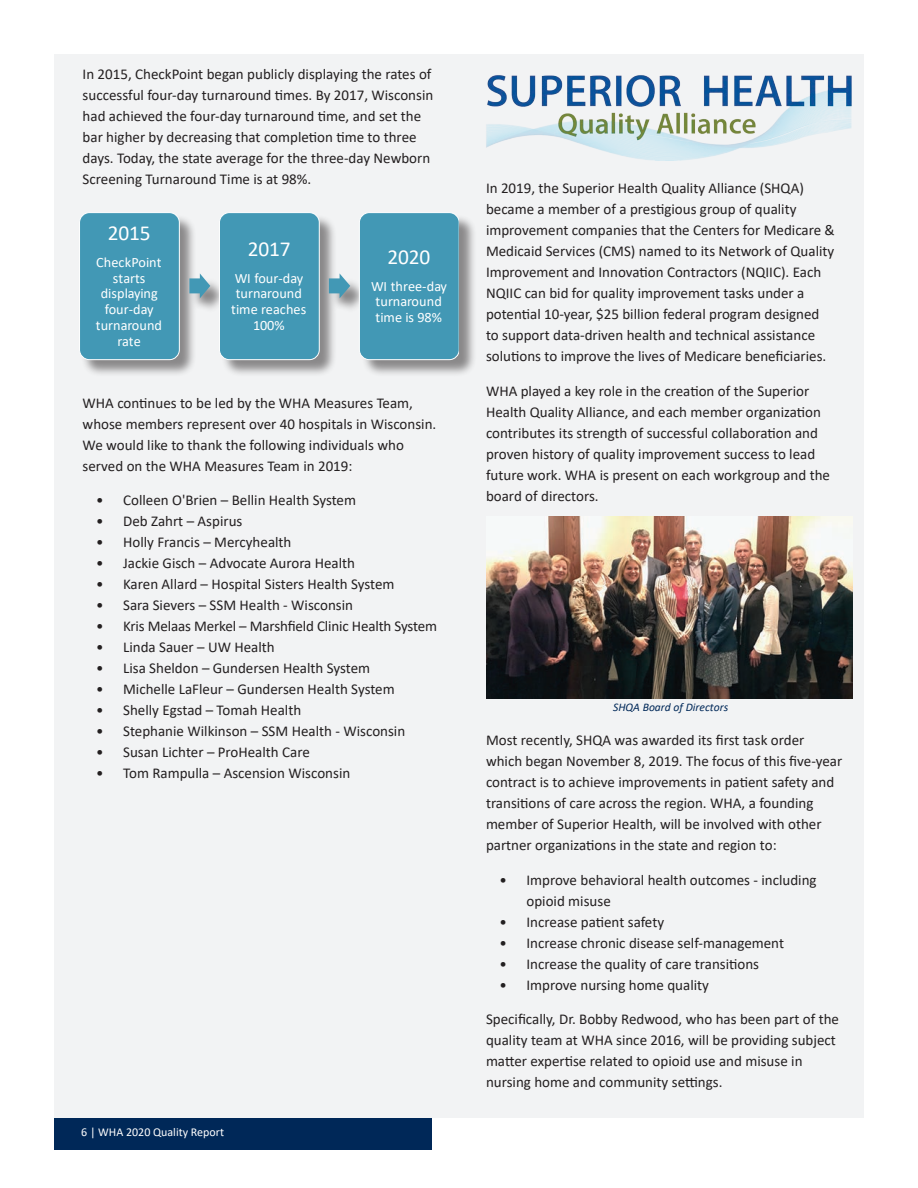
<style>
.page{position:relative;width:918px;height:1188px;background:#fff}
.page>*{position:absolute;margin:0;border:0;box-sizing:border-box;transform-origin:0 0}
.t1{font:21.45px "Calibri";letter-spacing:-.005em;color:#fff}
.CB_Body_Copy{font:15px/21px "Calibri";color:#231f20}
.t2{font:14.25px/15.8px "Calibri";letter-spacing:.005em;color:#fff;text-align:center}
.t3{font:12px "Calibri";color:#fff}
.CB_photo_caption{font:italic 11.7px "Calibri";color:#002858}
</style>
<div class="page">
<div style="left:54px;top:1118px;width:378px;height:32px;background:#002858"></div>
<div style="left:54px;top:54px;width:810px;height:1064px;background:#f2f3f4"></div>
<img style="left:486px;top:516px;width:367px;height:182px">
<img style="left:486px;top:75px;width:366px;height:86px">
<div style="left:81px;top:214px;width:396px;height:163px;background:#231f20;opacity:.5"></div>
<div style="left:79px;top:212px;width:101px;height:148px;background:#4298b5;border:1px solid #fff;border-radius:10px"></div>
<svg style="left:189px;top:273px;width:21px;height:25px"></svg>
<div style="left:219px;top:212px;width:101px;height:148px;background:#4298b5;border:1px solid #fff;border-radius:10px"></div>
<svg style="left:329px;top:273px;width:21px;height:25px"></svg>
<div style="left:359px;top:212px;width:100px;height:148px;background:#4298b5;border:1px solid #fff;border-radius:10px"></div>
<p class="CB_Body_Copy" style="left:83px;top:63px;width:352px">In 2015, CheckPoint began publicly displaying the rates of successful four-day turnaround times. By 2017, Wisconsin had achieved the four-day turnaround time, and set the bar higher by decreasing that completion time to three days. Today, the state average for the three-day Newborn Screening Turnaround Time is at 98%.</p>
<p class="t1" style="left:108px;top:218px;width:44px">2015</p>
<p class="t2" style="left:96px;top:254px;width:68px">CheckPoint starts displaying four-day turnaround rate</p>
<p class="t1" style="left:248px;top:234px;width:44px">2017</p>
<p class="t2" style="left:231px;top:270px;width:77px">WI four-day turnaround time reaches<br>100%</p>
<p class="t1" style="left:388px;top:242px;width:44px">2020</p>
<p class="t2" style="left:371px;top:278px;width:77px">WI three-day turnaround time is 98%</p>
<p class="CB_Body_Copy" style="left:83px;top:392px;width:355px">WHA continues to be led by the WHA Measures Team, whose members represent over 40 hospitals in Wisconsin.<br>We would like to thank the following individuals who served on the WHA Measures Team in 2019:</p>
<p class="CB_Body_Copy" style="left:96px;top:489px;width:261px">• Colleen O'Brien – Bellin Health System</p>
<p class="CB_Body_Copy" style="left:96px;top:510px;width:148px">• Deb Zahrt – Aspirus</p>
<p class="CB_Body_Copy" style="left:96px;top:531px;width:197px">• Holly Francis – Mercyhealth</p>
<p class="CB_Body_Copy" style="left:96px;top:552px;width:261px">• Jackie Gisch – Advocate Aurora Health</p>
<p class="CB_Body_Copy" style="left:96px;top:573px;width:300px">• Karen Allard – Hospital Sisters Health System</p>
<p class="CB_Body_Copy" style="left:96px;top:594px;width:259px">• Sara Sievers – SSM Health - Wisconsin</p>
<p class="CB_Body_Copy" style="left:96px;top:615px;width:343px">• Kris Melaas Merkel – Marshfield Clinic Health System</p>
<p class="CB_Body_Copy" style="left:96px;top:636px;width:180px">• Linda Sauer – UW Health</p>
<p class="CB_Body_Copy" style="left:96px;top:657px;width:276px">• Lisa Sheldon – Gundersen Health System</p>
<p class="CB_Body_Copy" style="left:96px;top:678px;width:300px">• Michelle LaFleur – Gundersen Health System</p>
<p class="CB_Body_Copy" style="left:96px;top:699px;width:207px">• Shelly Egstad – Tomah Health</p>
<p class="CB_Body_Copy" style="left:96px;top:720px;width:311px">• Stephanie Wilkinson – SSM Health - Wisconsin</p>
<p class="CB_Body_Copy" style="left:96px;top:741px;width:215px">• Susan Lichter – ProHealth Care</p>
<p class="CB_Body_Copy" style="left:96px;top:762px;width:256px">• Tom Rampulla – Ascension Wisconsin</p>
<p class="t3" style="left:81px;top:1124px;width:144px">6 | WHA 2020 Quality Report</p>
<p class="CB_Body_Copy" style="left:486px;top:177px;width:350px">In 2019, the Superior Health Quality Alliance (SHQA) became a member of a prestigious group of quality improvement companies that the Centers for Medicare &amp; Medicaid Services (CMS) named to its Network of Quality Improvement and Innovation Contractors (NQIIC). Each NQIIC can bid for quality improvement tasks under a potential 10-year, $25 billion federal program designed to support data-driven health and technical assistance solutions to improve the lives of Medicare beneficiaries.</p>
<p class="CB_Body_Copy" style="left:486px;top:380px;width:346px">WHA played a key role in the creation of the Superior Health Quality Alliance, and each member organization contributes its strength of successful collaboration and proven history of quality improvement success to lead future work. WHA is present on each workgroup and the board of directors.</p>
<p class="CB_photo_caption" style="left:613px;top:699px;width:117px">SHQA Board of Directors</p>
<p class="CB_Body_Copy" style="left:486px;top:729px;width:358px">Most recently, SHQA was awarded its first task order which began November 8, 2019. The focus of this five-year contract is to achieve improvements in patient safety and transitions of care across the region. WHA, a founding member of Superior Health, will be involved with other partner organizations in the state and region to:</p>
<p class="CB_Body_Copy" style="left:526px;top:869px;width:292px;text-indent:-27px">• Improve behavioral health outcomes - including opioid misuse</p>
<p class="CB_Body_Copy" style="left:500px;top:911px;width:166px">• Increase patient safety</p>
<p class="CB_Body_Copy" style="left:500px;top:932px;width:286px">• Increase chronic disease self-management</p>
<p class="CB_Body_Copy" style="left:500px;top:953px;width:261px">• Increase the quality of care transitions</p>
<p class="CB_Body_Copy" style="left:500px;top:974px;width:211px">• Improve nursing home quality</p>
<p class="CB_Body_Copy" style="left:486px;top:1008px;width:355px">Specifically, Dr. Bobby Redwood, who has been part of the quality team at WHA since 2016, will be providing subject matter expertise related to opioid use and misuse in nursing home and community settings.</p>
</div>
